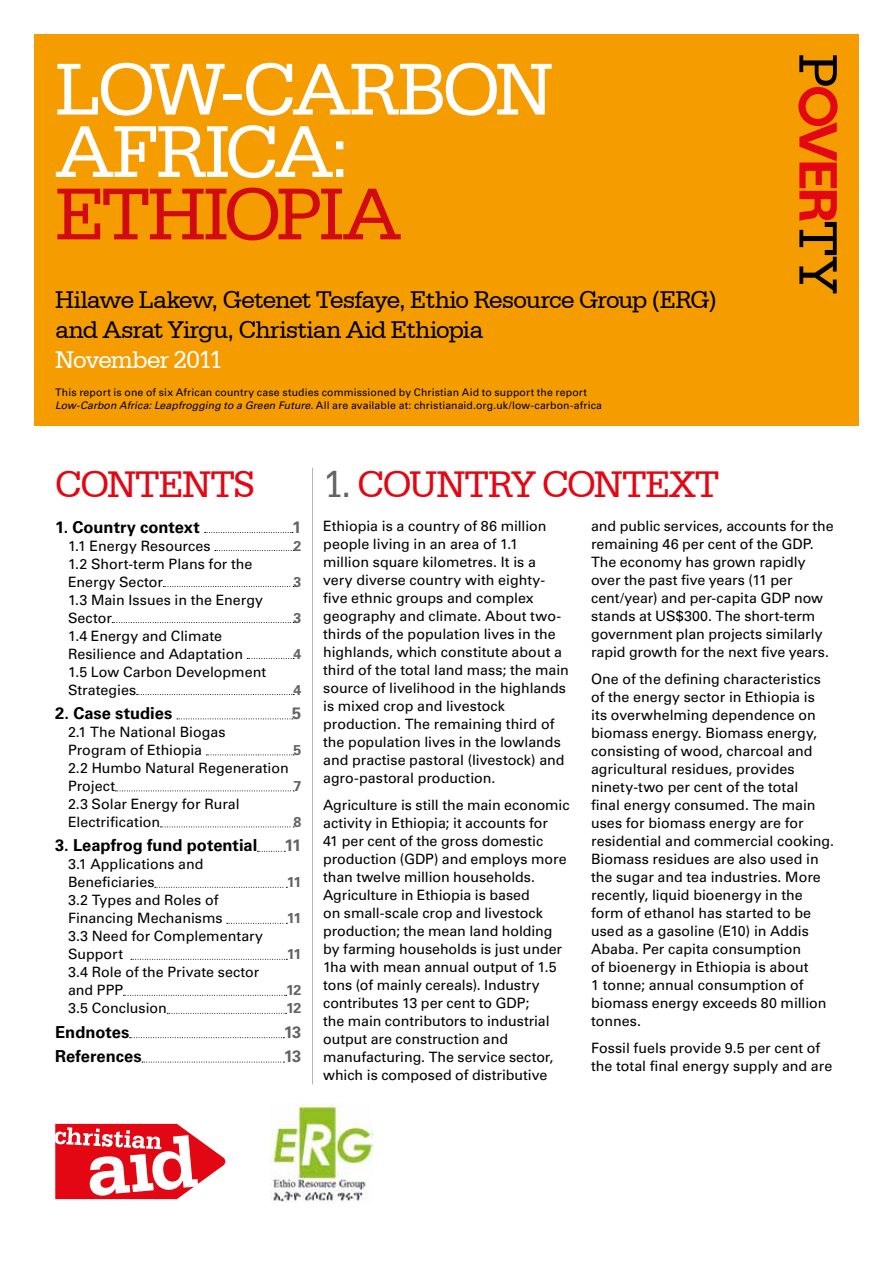
<style>
.page{position:relative;width:893px;height:1263px;background:#fff}
.page>*{position:absolute;margin:0;border:0;box-sizing:border-box;transform-origin:0 0}
.t1{font:78px/62.4px "Serifa BT";letter-spacing:-.055em;color:#fff}
.t2{font:78px "Serifa BT";letter-spacing:-.05em;color:#d20a11}
.t3{font:39px "Serifa BT";letter-spacing:-.015em;color:#e30613}
.t4{font:25.5px/30px "Serifa BT";letter-spacing:-.035em;color:#000}
.t5{font:25.5px "Serifa BT";letter-spacing:-.04em;color:#fff}
.t6{font:700 16.5px "Univers CA";color:#000}
.t7{font:700 16.5px "Univers CA";color:#646363}
.t8{font:14.25px/18px "Univers CA";color:#000}
.t9{font:700 14.25px "Univers CA";letter-spacing:-.075em;color:#646363}
.t10{font:10.5px/13.5px "Univers CA";letter-spacing:.01em;color:#000}
.s1{font-style:italic}
.s2{color:#646363}
</style>
<div class="page">
<div style="left:34px;top:34px;width:825px;height:391px;background:#f59c00"></div>
<svg style="left:798px;top:55px;width:40px;height:238px"></svg>
<svg style="left:55px;top:1124px;width:170px;height:75px"></svg>
<hr style="left:312px;top:468px;width:1px;height:616px;background:#b9b1af">
<svg style="left:205px;top:532px;width:88px;height:1px"></svg>
<svg style="left:215px;top:550px;width:79px;height:1px"></svg>
<svg style="left:163px;top:586px;width:131px;height:1px"></svg>
<svg style="left:112px;top:622px;width:182px;height:1px"></svg>
<svg style="left:247px;top:658px;width:47px;height:1px"></svg>
<svg style="left:137px;top:694px;width:157px;height:1px"></svg>
<svg style="left:177px;top:718px;width:116px;height:1px"></svg>
<svg style="left:206px;top:754px;width:88px;height:1px"></svg>
<svg style="left:115px;top:790px;width:179px;height:1px"></svg>
<svg style="left:160px;top:826px;width:134px;height:1px"></svg>
<svg style="left:257px;top:851px;width:28px;height:1px"></svg>
<svg style="left:155px;top:887px;width:132px;height:1px"></svg>
<svg style="left:227px;top:923px;width:60px;height:1px"></svg>
<svg style="left:131px;top:959px;width:156px;height:1px"></svg>
<svg style="left:123px;top:995px;width:164px;height:1px"></svg>
<svg style="left:167px;top:1013px;width:120px;height:1px"></svg>
<svg style="left:130px;top:1037px;width:154px;height:1px"></svg>
<svg style="left:142px;top:1062px;width:142px;height:1px"></svg>
<img style="left:271px;top:1103px;width:101px;height:99px">
<h1 class="t1" style="left:55px;top:56px;width:499px">Low-carbon<br>Africa:</h1>
<h1 class="t2" style="left:55px;top:167px;width:348px">Ethiopia</h1>
<h3 class="t4" style="left:55px;top:284px;width:663px">Hilawe Lakew, Getenet Tesfaye, Ethio Resource Group (ERG) and Asrat Yirgu, Christian Aid Ethiopia</h3>
<h3 class="t5" style="left:55px;top:344px;width:169px">November 2011</h3>
<p class="t10" style="left:55px;top:385px;width:548px">This report is one of six African country case studies commissioned by Christian Aid to support the report<br><span class="s1">Low-Carbon Africa: Leapfrogging to a Green Future.</span> All are available at: christianaid.org.uk/low-carbon-africa</p>
<h2 class="t3" style="left:55px;top:461px;width:201px">Contents</h2>
<p class="t6" style="left:55px;top:517px;width:146px">1. Country context</p>
<p class="t7" style="left:292px;top:517px;width:11px">1</p>
<p class="t8" style="left:68px;top:536px;width:144px">1.1 Energy Resources</p>
<p class="t9" style="left:294px;top:537px;width:9px">2</p>
<p class="t8" style="left:68px;top:554px;width:186px">1.2 Short-term Plans for the<br>Energy Sector</p>
<p class="t9" style="left:294px;top:573px;width:9px">3</p>
<p class="t8" style="left:68px;top:590px;width:197px">1.3 Main Issues in the Energy<br>Sector</p>
<p class="t8" style="left:68px;top:626px;width:177px">1.4 Energy and Climate<br>Resilience and Adaptation</p>
<p class="t8" style="left:68px;top:662px;width:200px">1.5 Low Carbon Development<br>Strategies</p>
<p class="t9" style="left:294px;top:609px;width:9px">3</p>
<p class="t9" style="left:294px;top:645px;width:9px">4</p>
<p class="t9" style="left:294px;top:681px;width:9px">4</p>
<p class="t6" style="left:55px;top:703px;width:119px">2. Case studies</p>
<p class="t7" style="left:292px;top:703px;width:11px">5</p>
<p class="t8" style="left:68px;top:723px;width:159px">2.1 The National Biogas<br>Program of Ethiopia</p>
<p class="t9" style="left:294px;top:741px;width:9px">5</p>
<p class="t8" style="left:68px;top:759px;width:222px">2.2 Humbo Natural Regeneration<br>Project</p>
<p class="t9" style="left:294px;top:777px;width:9px">7</p>
<p class="t8" style="left:68px;top:795px;width:173px">2.3 Solar Energy for Rural<br>Electrification</p>
<p class="t9" style="left:294px;top:813px;width:9px">8</p>
<p class="t6" style="left:55px;top:836px;width:203px">3. Leapfrog fund potential</p>
<p class="t7" style="left:285px;top:836px;width:18px">11</p>
<p class="t8" style="left:68px;top:855px;width:137px">3.1 Applications and<br>Beneficiaries</p>
<p class="t9" style="left:287px;top:874px;width:16px">11</p>
<p class="t8" style="left:68px;top:891px;width:156px">3.2 Types and Roles of<br>Financing Mechanisms</p>
<p class="t8" style="left:68px;top:927px;width:197px">3.3 Need for Complementary<br>Support</p>
<p class="t8" style="left:68px;top:963px;width:193px">3.4 Role of the Private sector and PPP</p>
<p class="t9" style="left:287px;top:910px;width:16px">11</p>
<p class="t9" style="left:287px;top:946px;width:16px">11</p>
<p class="t9" style="left:286px;top:982px;width:17px">12</p>
<p class="t8" style="left:68px;top:999px;width:100px">3.5 Conclusion</p>
<p class="t9" style="left:286px;top:1000px;width:17px">12</p>
<p class="t6" style="left:55px;top:1022px;width:76px">Endnotes</p>
<p class="t7" style="left:284px;top:1022px;width:19px">13</p>
<p class="t6" style="left:55px;top:1046px;width:88px">References</p>
<p class="t7" style="left:284px;top:1046px;width:19px">13</p>
<h2 class="t3" style="left:323px;top:461px;width:397px"><span class="s2">1.</span> Country context</h2>
<p class="t8" style="left:323px;top:517px;width:247px">Ethiopia is a country of 86 million people living in an area of 1.1<br>million square kilometres. It is a very diverse country with eighty&shy;five ethnic groups and complex geography and climate. About two&shy;thirds of the population lives in the highlands, which constitute about a third of the total land mass; the main source of livelihood in the highlands is mixed crop and livestock production. The remaining third of the population lives in the lowlands and practise pastoral (livestock) and agro-pastoral production.</p>
<p class="t8" style="left:323px;top:796px;width:248px">Agriculture is still the main economic activity in Ethiopia; it accounts for<br>41 per cent of the gross domestic production (GDP) and employs more than twelve million households.<br>Agriculture in Ethiopia is based<br>on small-scale crop and livestock production; the mean land holding by farming households is just under 1ha with mean annual output of 1.5 tons (of mainly cereals). Industry contributes 13 per cent to GDP;<br>the main contributors to industrial output are construction and manufacturing. The service sector, which is composed of distributive</p>
<p class="t8" style="left:591px;top:517px;width:244px">and public services, accounts for the remaining 46 per cent of the GDP.<br>The economy has grown rapidly over the past five years (11 per cent/year) and per-capita GDP now stands at US$300. The short-term government plan projects similarly rapid growth for the next five years.</p>
<p class="t8" style="left:591px;top:670px;width:245px">One of the defining characteristics of the energy sector in Ethiopia is its overwhelming dependence on biomass energy. Biomass energy, consisting of wood, charcoal and agricultural residues, provides ninety-two per cent of the total<br>final energy consumed. The main uses for biomass energy are for residential and commercial cooking.<br>Biomass residues are also used in the sugar and tea industries. More recently, liquid bioenergy in the form of ethanol has started to be used as a gasoline (E10) in Addis<br>Ababa. Per capita consumption<br>of bioenergy in Ethiopia is about<br>1 tonne; annual consumption of biomass energy exceeds 80 million tonnes.</p>
<p class="t8" style="left:591px;top:1039px;width:243px">Fossil fuels provide 9.5 per cent of the total final energy supply and are</p>
</div>
